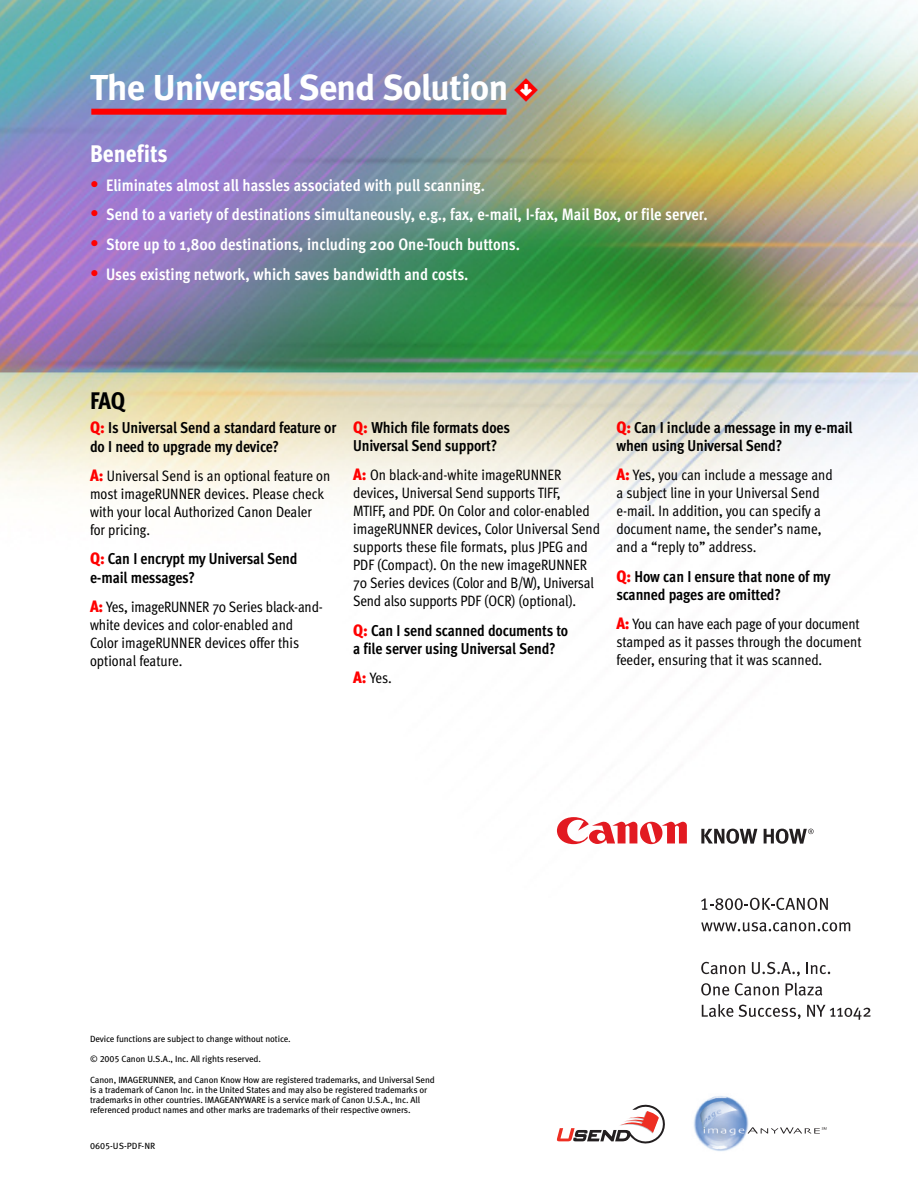
<style>
.page{position:relative;width:918px;height:1188px;background:#fff}
.page>*{position:absolute;margin:0;border:0;box-sizing:border-box;transform-origin:0 0}
.t1{font:700 36px "Meta";letter-spacing:-.015em;color:#fff}
.t2{font:800 24px "Meta Cond";color:#fff}
.t3{font:800 24px "Meta Cond";color:#000}
.t4{font:23.1px "Mini Pics Directional DA";color:#f00}
.t5{font:700 16.5px "Meta Cond";color:#fff}
.t6{font:700 15.75px/18.8px "Meta Cond";letter-spacing:-.01em;color:#000}
.t7{font:15px/18px "Meta Cond";color:#000}
.t8{font:9px/10.2px "Meta Book LF";letter-spacing:-.01em;color:#000}
.t9{font:9px "Meta Book LF Caps";color:#000}
.s1{font-size:19.5px;color:#f00}
.s2{font-family:"Meta Cond Black LF";font-weight:400;font-size:16.5px;color:#f00}
.s3{font-family:"Meta Cond Black LF";font-size:16.5px;color:#f00}
</style>
<div class="page">
<img style="left:0;top:0;width:918px;height:898px">
<svg style="left:701px;top:898px;width:127px;height:12px"></svg>
<svg style="left:701px;top:922px;width:149px;height:10px"></svg>
<svg style="left:701px;top:962px;width:44px;height:12px"></svg>
<svg style="left:752px;top:962px;width:48px;height:14px"></svg>
<svg style="left:806px;top:962px;width:24px;height:12px"></svg>
<svg style="left:701px;top:983px;width:28px;height:13px"></svg>
<svg style="left:735px;top:983px;width:44px;height:13px"></svg>
<svg style="left:786px;top:983px;width:36px;height:13px"></svg>
<svg style="left:702px;top:1004px;width:31px;height:13px"></svg>
<svg style="left:739px;top:1005px;width:62px;height:14px"></svg>
<svg style="left:807px;top:1005px;width:64px;height:15px"></svg>
<svg style="left:701px;top:829px;width:56px;height:15px"></svg>
<svg style="left:764px;top:829px;width:50px;height:15px"></svg>
<svg style="left:557px;top:817px;width:130px;height:27px"></svg>
<div style="left:91px;top:109px;width:416px;height:6px;background:#f00"></div>
<img style="left:693px;top:1096px;width:56px;height:55px">
<svg style="left:748px;top:1127px;width:78px;height:7px"></svg>
<svg style="left:557px;top:1105px;width:108px;height:39px"></svg>
<svg style="left:516px;top:82px;width:16px;height:17px"></svg>
<h1 class="t1" style="left:90px;top:74px;width:420px">The Universal Send Solution</h1>
<h3 class="t4" style="left:514px;top:78px;width:26px">3</h3>
<h2 class="t2" style="left:90px;top:145px;width:79px">Benefits</h2>
<p class="t5" style="left:90px;top:179px;width:396px"><span class="s1">•</span> Eliminates almost all hassles associated with pull scanning.</p>
<p class="t5" style="left:90px;top:208px;width:619px"><span class="s1">•</span> Send to a variety of destinations simultaneously, e.g., fax, e-mail, I-fax, Mail Box, or file server.</p>
<p class="t5" style="left:90px;top:238px;width:431px"><span class="s1">•</span> Store up to 1,800 destinations, including 200 One-Touch buttons.</p>
<p class="t5" style="left:90px;top:268px;width:380px"><span class="s1">•</span> Uses existing network, which saves bandwidth and costs.</p>
<h2 class="t3" style="left:90px;top:391px;width:37px">FAQ</h2>
<p class="t6" style="left:90px;top:419px;width:248px"><span class="s2">Q:</span> Is Universal Send a standard feature or do I need to upgrade my device?</p>
<p class="t7" style="left:90px;top:468px;width:242px"><span class="s3">A:</span> Universal Send is an optional feature on most imageRUNNER devices. Please check with your local Authorized Canon Dealer for pricing.</p>
<p class="t6" style="left:90px;top:551px;width:209px"><span class="s2">Q:</span> Can I encrypt my Universal Send e-mail messages?</p>
<p class="t7" style="left:90px;top:599px;width:234px"><span class="s3">A:</span> Yes, imageRUNNER 70 Series black-and&shy;white devices and color-enabled and Color imageRUNNER devices offer this optional feature.</p>
<p class="t6" style="left:353px;top:419px;width:158px"><span class="s2">Q:</span> Which file formats does<br>Universal Send support?</p>
<p class="t7" style="left:353px;top:467px;width:248px"><span class="s3">A:</span> On black-and-white imageRUNNER devices, Universal Send supports TIFF,<br>MTIFF, and PDF. On Color and color-enabled imageRUNNER devices, Color Universal Send supports these file formats, plus JPEG and PDF (Compact). On the new imageRUNNER 70 Series devices (Color and B/W), Universal Send also supports PDF (OCR) (optional).</p>
<p class="t6" style="left:353px;top:622px;width:217px"><span class="s2">Q:</span> Can I send scanned documents to a file server using Universal Send?</p>
<p class="t7" style="left:353px;top:670px;width:40px"><span class="s3">A:</span> Yes.</p>
<p class="t6" style="left:616px;top:419px;width:238px"><span class="s2">Q:</span> Can I include a message in my e-mail when using Universal Send?</p>
<p class="t7" style="left:616px;top:467px;width:218px"><span class="s3">A:</span> Yes, you can include a message and a subject line in your Universal Send e-mail. In addition, you can specify a document name, the sender’s name, and a “reply to” address.</p>
<p class="t6" style="left:616px;top:568px;width:216px"><span class="s2">Q:</span> How can I ensure that none of my scanned pages are omitted?</p>
<p class="t7" style="left:616px;top:616px;width:247px"><span class="s3">A:</span> You can have each page of your document stamped as it passes through the document feeder, ensuring that it was scanned.</p>
<p class="t8" style="left:90px;top:1035px;width:202px">Device functions are subject to change without notice.</p>
<p class="t8" style="left:90px;top:1055px;width:172px">© 2005 Canon U.S.A., Inc. All rights reserved.</p>
<p class="t8" style="left:90px;top:1075px;width:346px">Canon, IMAGERUNNER, and Canon Know How are registered trademarks, and Universal Send is a trademark of Canon Inc. in the United States and may also be registered trademarks or trademarks in other countries. IMAGEANYWARE is a service mark of Canon U.S.A., Inc. All referenced product names and other marks are trademarks of their respective owners.</p>
<p class="t9" style="left:90px;top:1142px;width:67px">0605-US-PDF-NR</p>
</div>
